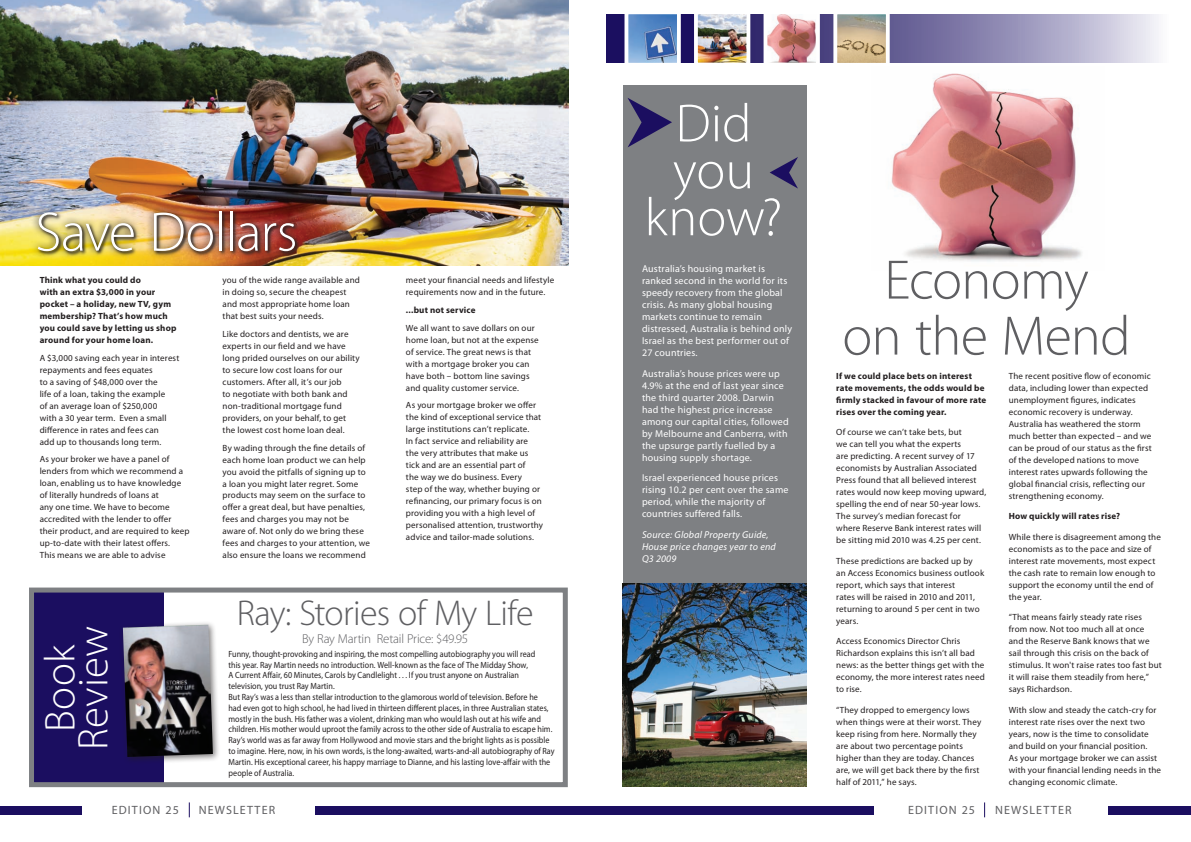
<style>
.page{position:relative;width:1191px;height:842px;background:#fff}
.page>*{position:absolute;margin:0;border:0;box-sizing:border-box;transform-origin:0 0}
.t1{font:300 56px/56px "Myriad Pro";letter-spacing:-.01em;color:#5f5f62;text-align:center}
.t2{font:300 56px "Myriad Pro";letter-spacing:-.02em;color:#fff}
.t3{font:300 54px/47px "Myriad Pro";letter-spacing:.005em;color:#fff;text-align:center}
.t4{font:300 43px/33px "Myriad Pro";letter-spacing:.01em;color:#fff;text-align:center}
.t5{font:300 36px "Myriad Pro";letter-spacing:-.02em;color:#5f5f62}
.t6{font:300 13px "Myriad Pro";letter-spacing:-.015em;color:#5f5f62}
.t7{font:12px "Myriad Pro";letter-spacing:.095em;color:#5f5f62}
.t8{font:10px/12px "Myriad Pro";letter-spacing:.02em;color:#fff}
.t9{font:italic 10px/12px "Myriad Pro";letter-spacing:.02em;color:#fff}
.t10{font:9px/12px "Myriad Pro";letter-spacing:.01em;color:#231f20}
.t11{font:9px/10.8px "Myriad Pro";letter-spacing:.01em;color:#231f20;scale:.9 1}
.t12{font:700 9px/12px "Myriad Pro";letter-spacing:.02em;color:#231f20}
</style>
<div class="page">
<svg style="left:189px;top:802px;width:1px;height:15px"></svg>
<div style="left:596px;top:806px;width:278px;height:8px;background:#1b0e60"></div>
<div style="left:0;top:806px;width:82px;height:8px;background:#1b0e60"></div>
<div style="left:1108px;top:806px;width:83px;height:8px;background:#1b0e60"></div>
<svg style="left:984px;top:802px;width:1px;height:15px"></svg>
<div style="left:316px;top:806px;width:280px;height:8px;background:#1b0e60"></div>
<img style="left:891px;top:73px;width:191px;height:189px">
<div style="left:623px;top:85px;width:183px;height:501px;background:#7e8083"></div>
<svg style="left:607px;top:14px;width:552px;height:49px;background:#8d88b1"></svg>
<div style="left:32px;top:591px;width:132px;height:193px;background:#1b0e60"></div>
<div style="left:29px;top:587px;width:539px;height:200px;border:5px solid #7e8083"></div>
<img style="left:699px;top:15px;width:46px;height:46px">
<div style="left:694px;top:10px;width:56px;height:56px;border:4px solid #fff"></div>
<img style="left:768px;top:15px;width:47px;height:46px">
<div style="left:763px;top:10px;width:57px;height:56px;border:4px solid #fff"></div>
<img style="left:838px;top:15px;width:46px;height:47px">
<div style="left:833px;top:10px;width:56px;height:57px;border:4px solid #fff"></div>
<img style="left:629px;top:15px;width:47px;height:47px">
<div style="left:624px;top:10px;width:57px;height:57px;border:4px solid #fff"></div>
<div style="left:118px;top:620px;width:102px;height:145px;background:#231f20;opacity:.59"></div>
<img style="left:123px;top:625px;width:90px;height:132px">
<img style="left:623px;top:583px;width:183px;height:204px">
<svg style="left:627px;top:98px;width:45px;height:49px"></svg>
<svg style="left:770px;top:157px;width:28px;height:32px"></svg>
<img style="left:0;top:0;width:568px;height:266px">
<img style="left:30px;top:203px;width:271px;height:55px">
<h1 class="t2" style="left:35px;top:201px;width:264px">Save Dollars</h1>
<p class="t12" style="left:40px;top:274px;width:138px">Think what you could do<br>with an extra $3,000 in your pocket – a holiday, new TV, gym membership? That’s how much you could save by letting us shop around for your home loan.</p>
<p class="t10" style="left:40px;top:352px;width:141px">A $3,000 saving each year in interest repayments and fees equates<br>to a saving of $48,000 over the<br>life of a loan, taking the example<br>of an average loan of $250,000<br>with a 30 year term. Even a small difference in rates and fees can<br>add up to thousands long term.</p>
<p class="t10" style="left:40px;top:453px;width:152px">As your broker we have a panel of lenders from which we recommend a loan, enabling us to have knowledge of literally hundreds of loans at<br>any one time. We have to become accredited with the lender to offer their product, and are required to keep up-to-date with their latest offers.<br>This means we are able to advise</p>
<p class="t10" style="left:223px;top:274px;width:139px">you of the wide range available and in doing so, secure the cheapest and most appropriate home loan that best suits your needs.</p>
<p class="t10" style="left:223px;top:328px;width:139px">Like doctors and dentists, we are experts in our field and we have long prided ourselves on our ability to secure low cost loans for our customers. After all, it’s our job<br>to negotiate with both bank and non-traditional mortgage fund providers, on your behalf, to get the lowest cost home loan deal.</p>
<p class="t10" style="left:223px;top:441px;width:149px">By wading through the fine details of each home loan product we can help you avoid the pitfalls of signing up to a loan you might later regret. Some products may seem on the surface to offer a great deal, but have penalties, fees and charges you may not be aware of. N ot only do we bring these fees and charges to your attention, we also ensure the loans we recommend</p>
<p class="t10" style="left:406px;top:274px;width:150px">meet your financial needs and lifestyle requirements now and in the future.</p>
<p class="t12" style="left:406px;top:304px;width:71px">...but not service</p>
<p class="t10" style="left:406px;top:321px;width:134px">We all want to save dollars on our home loan, but not at the expense of service. The great news is that with a mortgage broker you can have both – bottom line savings and quality customer service.</p>
<p class="t10" style="left:406px;top:399px;width:139px">As your mortgage broker we offer the kind of exceptional service that large institutions can’t replicate.<br>In fact service and reliability are<br>the very attributes that make us tick and are an essential part of<br>the way we do business. Every<br>step of the way, whether buying or refinancing, our primary focus is on providing you with a high level of personalised attention, trustworthy advice and tailor-made solutions.</p>
<h3 class="t4" style="left:44px;top:750px;width:126px;rotate:-90deg">Book<br>Review</h3>
<h3 class="t5" style="left:237px;top:593px;width:298px">Ray: Stories of My Life</h3>
<h3 class="t6" style="left:302px;top:631px;width:168px">By Ray Martin Retail Price: $49.95</h3>
<p class="t11" style="left:228px;top:648px;width:364px">Funny, thought-provoking and inspiring, the most compelling autobiography you will read<br>this year. Ray Martin needs no introduction. Well-known as the face of The Midday Show,<br>A Current Affair, 60 Minutes, Carols by Candlelight . . . If you trust anyone on Australian television, you trust Ray Martin.<br>But Ray’s was a less than stellar introduction to the glamorous world of television. Before he<br>had even got to high school, he had lived in thirteen different places, in three Australian states, mostly in the bush. His father was a violent, drinking man who would lash out at his wife and children. His mother would uproot the family across to the other side of Australia to escape him.<br>Ray’s world was as far away from Hollywood and movie stars and the bright lights as is possible to imagine. Here, now, in his own words, is the long-awaited, warts-and-all autobiography of Ray Martin. His exceptional career, his happy marriage to Dianne, and his lasting love-affair with the people of Australia.</p>
<h2 class="t3" style="left:644px;top:101px;width:139px">Did you know?</h2>
<p class="t8" style="left:642px;top:263px;width:151px">Australia’s housing market is ranked second in the world for its speedy recovery from the global crisis. As many global housing markets continue to remain distressed, Australia is behind only<br>Israel as the best performer out of<br>27 countries.</p>
<p class="t8" style="left:642px;top:367px;width:148px">Australia’s house prices were up<br>4.9% at the end of last year since the third quarter 2008. Darwin had the highest price increase among our capital cities, followed by Melbourne and Canberra, with the upsurge partly fuelled by a housing supply shortage.</p>
<p class="t8" style="left:642px;top:472px;width:148px">Israel experienced house prices rising 10.2 per cent over the same period, while the majority of countries suffered falls.</p>
<p class="t9" style="left:642px;top:528px;width:135px">Source: Global Property Guide,<br>House price changes year to end<br>Q3 2009</p>
<h1 class="t1" style="left:842px;top:253px;width:290px">Economy<br>on the Mend</h1>
<p class="t12" style="left:836px;top:370px;width:152px">If we could place bets on interest rate movements, the odds would be firmly stacked in favour of more rate rises over the coming year.</p>
<p class="t10" style="left:836px;top:426px;width:152px">Of course we can’t take bets, but<br>we can tell you what the experts<br>are predicting. A recent survey of 17 economists by Australian Associated Press found that all believed interest rates would now keep moving upward, spelling the end of near 50-year lows.<br>The survey’s median forecast for where Reserve Bank interest rates will be sitting mid 2010 was 4.25 per cent.</p>
<p class="t10" style="left:836px;top:555px;width:149px">These predictions are backed up by an Access Economics business outlook report, which says that interest<br>rates will be raised in 2010 and 2011, returning to around 5 per cent in two years.</p>
<p class="t10" style="left:836px;top:635px;width:150px">Access Economics Director Chris<br>Richardson explains this isn’t all bad news: as the better things get with the economy, the more interest rates need to rise.</p>
<p class="t10" style="left:836px;top:704px;width:146px">“They dropped to emergency lows when things were at their worst. They keep rising from here. Normally they are about two percentage points higher than they are today. Chances are, we will get back there by the first half of 2011,” he says.</p>
<p class="t10" style="left:1008px;top:370px;width:144px">The recent positive flow of economic data, including lower than expected unemployment figures, indicates economic recovery is underway.<br>Australia has weathered the storm much better than expected – and we can be proud of our status as the first of the developed nations to move interest rates upwards following the global financial crisis, reflecting our strengthening economy.</p>
<p class="t12" style="left:1008px;top:510px;width:113px">How quickly will rates rise?</p>
<p class="t10" style="left:1008px;top:531px;width:154px">While there is disagreement among the economists as to the pace and size of interest rate movements, most expect the cash rate to remain low enough to support the economy until the end of the year.</p>
<p class="t10" style="left:1008px;top:611px;width:155px">“That means fairly steady rate rises from now. Not too much all at once<br>and the Reserve Bank knows that we sail through this crisis on the back of stimulus. It won't raise rates too fast but it will raise them steadily from here,” says Richardson.</p>
<p class="t10" style="left:1008px;top:704px;width:154px">With slow and steady the catch-cry for interest rate rises over the next two years, now is the time to consolidate and build on your financial position.<br>As your mortgage broker we can assist with your financial lending needs in the changing economic climate.</p>
<h3 class="t7" style="left:112px;top:803px;width:68px">EDITION 25</h3>
<h3 class="t7" style="left:199px;top:803px;width:49px">NEWSLETTE</h3>
<h3 class="t7" style="left:269px;top:803px;width:8px">R</h3>
<h3 class="t7" style="left:908px;top:803px;width:68px">EDITION 25</h3>
<h3 class="t7" style="left:995px;top:803px;width:49px">NEWSLETTE</h3>
<h3 class="t7" style="left:1065px;top:803px;width:8px">R</h3>
</div>
